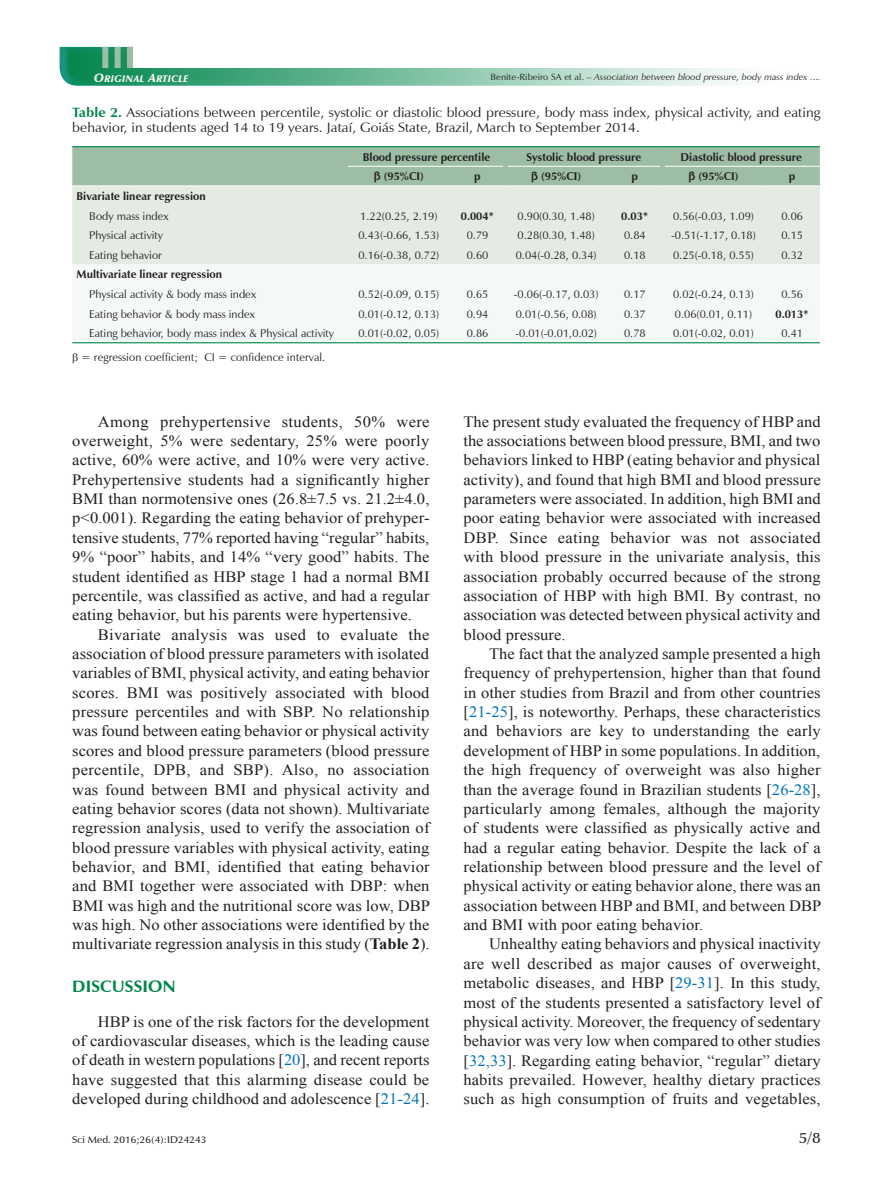
<style>
.page{position:relative;width:893px;height:1191px;background:#fff}
.page>*{position:absolute;margin:0;border:0;box-sizing:border-box;transform-origin:0 0}
.t1{font:700 16.5px "Zapf Humanist 601 BT";letter-spacing:.005em;color:#00854a;scale:1.05 1}
.t2{font:15.75px/19.4px "Times New Roman";letter-spacing:.005em;color:#231f20;text-align:justify;scale:1.05 1}
.t3{font:600 15px "Zapf Humanist 601 BT";color:#231f20;scale:1.05 1}
.t4{font:13.5px/15px "Zapf Humanist 601 BT";letter-spacing:.005em;color:#231f20;scale:1.05 1}
.t5{font:11.25px "Zapf Humanist 601 BT";color:#231f20}
.t6{font:700 11.25px "Zapf Humanist 601 BT";color:#231f20}
.t7{font:600 9.75px "Zapf Humanist 601 BT";letter-spacing:.005em;color:#231f20;scale:1.05 1}
.t8{font:9.6px "Zapf Humanist 601 BT Ultra Italic SC800";letter-spacing:.045em;color:#fff}
.t9{font:italic 9px "Zapf Humanist 601 BT";letter-spacing:.005em;color:#231f20;scale:1.05 1}
.s1{font-size:12px}
.s2{font-style:normal}
.s3{font-weight:700;color:#00854a}
.s4{font-weight:700}
.s5{color:#0072bc}
</style>
<div class="page">
<div style="left:70px;top:46px;width:750px;height:41px;background:#229b8f;opacity:.75"></div>
<div style="left:58px;top:46px;width:632px;height:41px;background:#229b8f;opacity:.75"></div>
<div style="left:102px;top:47px;width:6px;height:21px;background:#9dbea4"></div>
<div style="left:115px;top:47px;width:6px;height:21px;background:#9dbea4"></div>
<div style="left:127px;top:47px;width:6px;height:21px;background:#9dbea4"></div>
<div style="left:133px;top:45px;width:690px;height:23px;background:#fff"></div>
<div style="left:72px;top:186px;width:748px;height:78px;background:#e3ebe3"></div>
<hr style="left:72px;top:146px;width:276px;height:1px;background:#00854a">
<hr style="left:72px;top:342px;width:276px;height:1px;background:#00854a">
<hr style="left:348px;top:342px;width:102px;height:1px;background:#00854a">
<hr style="left:450px;top:342px;width:55px;height:1px;background:#00854a">
<hr style="left:505px;top:342px;width:102px;height:1px;background:#00854a">
<hr style="left:607px;top:342px;width:55px;height:1px;background:#00854a">
<hr style="left:662px;top:342px;width:103px;height:1px;background:#00854a">
<hr style="left:765px;top:342px;width:55px;height:1px;background:#00854a">
<hr style="left:348px;top:146px;width:102px;height:1px;background:#00854a">
<hr style="left:450px;top:146px;width:55px;height:1px;background:#00854a">
<hr style="left:505px;top:146px;width:102px;height:1px;background:#00854a">
<hr style="left:607px;top:146px;width:55px;height:1px;background:#00854a">
<hr style="left:662px;top:146px;width:103px;height:1px;background:#00854a">
<hr style="left:765px;top:146px;width:55px;height:1px;background:#00854a">
<svg style="left:72px;top:147px;width:748px;height:39px"></svg>
<p class="t8" style="left:94px;top:73px;width:96px"><span class="s1">O</span>RIGINAL <span class="s1">A</span>RTICLE</p>
<p class="t9" style="left:490px;top:71px;width:316px"><span class="s2">Benite-Ribeiro SA et al. –</span> Association between blood pressure, body mass index .<span class="s2">..</span>.</p>
<p class="t4" style="left:72px;top:104px;width:714px"><span class="s3">Table 2.</span> Associations between percentile, systolic or diastolic blood pressure, body mass index, physical activity, and eating behavior, in students aged 14 to 19 years. Jataí, Goiás State, Brazil, March to September 2014.</p>
<p class="t6" style="left:363px;top:150px;width:129px">Blood pressure percentile</p>
<p class="t6" style="left:526px;top:150px;width:116px">Systolic blood pressure</p>
<p class="t6" style="left:681px;top:150px;width:123px">Diastolic blood pressure</p>
<p class="t6" style="left:384px;top:169px;width:41px">(95%CI)</p>
<p class="t6" style="left:474px;top:169px;width:8px">p</p>
<p class="t6" style="left:541px;top:169px;width:41px">(95%CI)</p>
<p class="t6" style="left:632px;top:169px;width:8px">p</p>
<p class="t6" style="left:699px;top:169px;width:41px">(95%CI)</p>
<p class="t6" style="left:789px;top:169px;width:8px">p</p>
<p class="t6" style="left:77px;top:189px;width:131px">Bivariate linear regression</p>
<p class="t5" style="left:89px;top:209px;width:81px">Body mass index</p>
<p class="t5" style="left:360px;top:209px;width:79px">1.22(0.25, 2.19)</p>
<p class="t6" style="left:461px;top:209px;width:35px">0.004*</p>
<p class="t5" style="left:518px;top:209px;width:79px">0.90(0.30, 1.48)</p>
<p class="t6" style="left:621px;top:209px;width:29px">0.03*</p>
<p class="t5" style="left:673px;top:209px;width:82px">0.56(-0.03, 1.09)</p>
<p class="t5" style="left:781px;top:209px;width:23px">0.06</p>
<p class="t5" style="left:89px;top:228px;width:75px">Physical activity</p>
<p class="t5" style="left:358px;top:228px;width:82px">0.43(-0.66, 1.53)</p>
<p class="t5" style="left:467px;top:228px;width:23px">0.79</p>
<p class="t5" style="left:518px;top:228px;width:79px">0.28(0.30, 1.48)</p>
<p class="t5" style="left:624px;top:228px;width:23px">0.84</p>
<p class="t5" style="left:671px;top:228px;width:86px">-0.51(-1.17, 0.18)</p>
<p class="t5" style="left:781px;top:228px;width:23px">0.15</p>
<p class="t5" style="left:89px;top:248px;width:74px">Eating behavior</p>
<p class="t5" style="left:358px;top:248px;width:82px">0.16(-0.38, 0.72)</p>
<p class="t5" style="left:467px;top:248px;width:23px">0.60</p>
<p class="t5" style="left:516px;top:248px;width:82px">0.04(-0.28, 0.34)</p>
<p class="t5" style="left:624px;top:248px;width:23px">0.18</p>
<p class="t5" style="left:673px;top:248px;width:82px">0.25(-0.18, 0.55)</p>
<p class="t5" style="left:781px;top:248px;width:23px">0.32</p>
<p class="t6" style="left:77px;top:267px;width:147px">Multivariate linear regression</p>
<p class="t5" style="left:89px;top:287px;width:168px">Physical activity &amp; body mass index</p>
<p class="t5" style="left:358px;top:287px;width:82px">0.52(-0.09, 0.15)</p>
<p class="t5" style="left:467px;top:287px;width:23px">0.65</p>
<p class="t5" style="left:514px;top:287px;width:86px">-0.06(-0.17, 0.03)</p>
<p class="t5" style="left:624px;top:287px;width:23px">0.17</p>
<p class="t5" style="left:673px;top:287px;width:82px">0.02(-0.24, 0.13)</p>
<p class="t5" style="left:781px;top:287px;width:23px">0.56</p>
<p class="t5" style="left:89px;top:307px;width:167px">Eating behavior &amp; body mass index</p>
<p class="t5" style="left:358px;top:307px;width:82px">0.01(-0.12, 0.13)</p>
<p class="t5" style="left:467px;top:307px;width:23px">0.94</p>
<p class="t5" style="left:516px;top:307px;width:82px">0.01(-0.56, 0.08)</p>
<p class="t5" style="left:624px;top:307px;width:23px">0.37</p>
<p class="t5" style="left:675px;top:307px;width:79px">0.06(0.01, 0.11)</p>
<p class="t6" style="left:775px;top:307px;width:35px">0.013*</p>
<p class="t5" style="left:89px;top:326px;width:246px">Eating behavior, body mass index &amp; Physical activity</p>
<p class="t5" style="left:358px;top:326px;width:82px">0.01(-0.02, 0.05)</p>
<p class="t5" style="left:467px;top:326px;width:23px">0.86</p>
<p class="t5" style="left:515px;top:326px;width:83px">-0.01(-0.01,0.02)</p>
<p class="t5" style="left:624px;top:326px;width:23px">0.78</p>
<p class="t5" style="left:673px;top:326px;width:82px">0.01(-0.02, 0.01)</p>
<p class="t5" style="left:781px;top:326px;width:23px">0.41</p>
<p class="t5" style="left:81px;top:350px;width:245px">= regression coefficient; CI = confidence interval.</p>
<p class="t2" style="left:72px;top:411px;width:342px;text-indent:26px">Among prehypertensive students, 50% were overweight, 5% were sedentary, 25% were poorly active, 60% were active, and 10% were very active.<br>Prehypertensive students had a significantly higher BMI than normotensive ones (26.8±7.5 vs. 21.2±4.0, p&lt;0.001). Regarding the eating behavior of prehyper&shy;tensive students, 77% reported having “regular” habits, 9% “poor” habits, and 14% “very good” habits. The student identified as HBP stage 1 had a normal BMI percentile, was classified as active, and had a regular eating behavior, but his parents were hypertensive.</p>
<p class="t2" style="left:72px;top:624px;width:342px;text-indent:26px">Bivariate analysis was used to evaluate the association of blood pressure parameters with isolated variables of BMI, physical activity, and eating behavior scores. BMI was positively associated with blood pressure percentiles and with SBP. No relationship was found between eating behavior or physical activity scores and blood pressure parameters (blood pressure percentile, DPB, and SBP). Also, no association was found between BMI and physical activity and eating behavior scores (data not shown). Multivariate regression analysis, used to verify the association of blood pressure variables with physical activity, eating behavior, and BMI, identified that eating behavior and BMI together were associated with DBP: when BMI was high and the nutritional score was low, DBP was high. No other associations were identified by the multivariate regression analysis in this study (<span class="s4">Table 2</span>).</p>
<p class="t1" style="left:72px;top:976px;width:98px">DISCUSSION</p>
<p class="t2" style="left:72px;top:1011px;width:342px;text-indent:26px">HBP is one of the risk factors for the development of cardiovascular diseases, which is the leading cause of death in western populations [<span class="s5">20</span>], and recent reports have suggested that this alarming disease could be developed during childhood and adolescence [<span class="s5">21-24</span>].</p>
<p class="t2" style="left:463px;top:411px;width:342px">The present study evaluated the frequency of HBP and the associations between blood pressure, BMI, and two behaviors linked to HBP (eating behavior and physical activity), and found that high BMI and blood pressure parameters were associated. In addition, high BMI and poor eating behavior were associated with increased DBP. Since eating behavior was not associated with blood pressure in the univariate analysis, this association probably occurred because of the strong association of HBP with high BMI. By contrast, no association was detected between physical activity and blood pressure.</p>
<p class="t2" style="left:463px;top:644px;width:342px;text-indent:26px">The fact that the analyzed sample presented a high frequency of prehypertension, higher than that found in other studies from Brazil and from other countries [<span class="s5">21-25</span>], is noteworthy. Perhaps, these characteristics and behaviors are key to understanding the early development of HBP in some populations. In addition, the high frequency of overweight was also higher than the average found in Brazilian students [<span class="s5">26-28</span>], particularly among females, although the majority of students were classified as physically active and had a regular eating behavior. Despite the lack of a relationship between blood pressure and the level of physical activity or eating behavior alone, there was an association between HBP and BMI, and between DBP and BMI with poor eating behavior.</p>
<p class="t2" style="left:463px;top:934px;width:342px;text-indent:26px">Unhealthy eating behaviors and physical inactivity are well described as major causes of overweight, metabolic diseases, and HBP [<span class="s5">29-31</span>]. In this study, most of the students presented a satisfactory level of physical activity. Moreover, the frequency of sedentary behavior was very low when compared to other studies [<span class="s5">32,33</span>]. Regarding eating behavior, “regular” dietary habits prevailed. However, healthy dietary practices such as high consumption of fruits and vegetables,</p>
<p class="t7" style="left:72px;top:1133px;width:129px">Sci Med. 2016;26(4):ID24243</p>
<p class="t3" style="left:799px;top:1128px;width:22px">5/8</p>
</div>
